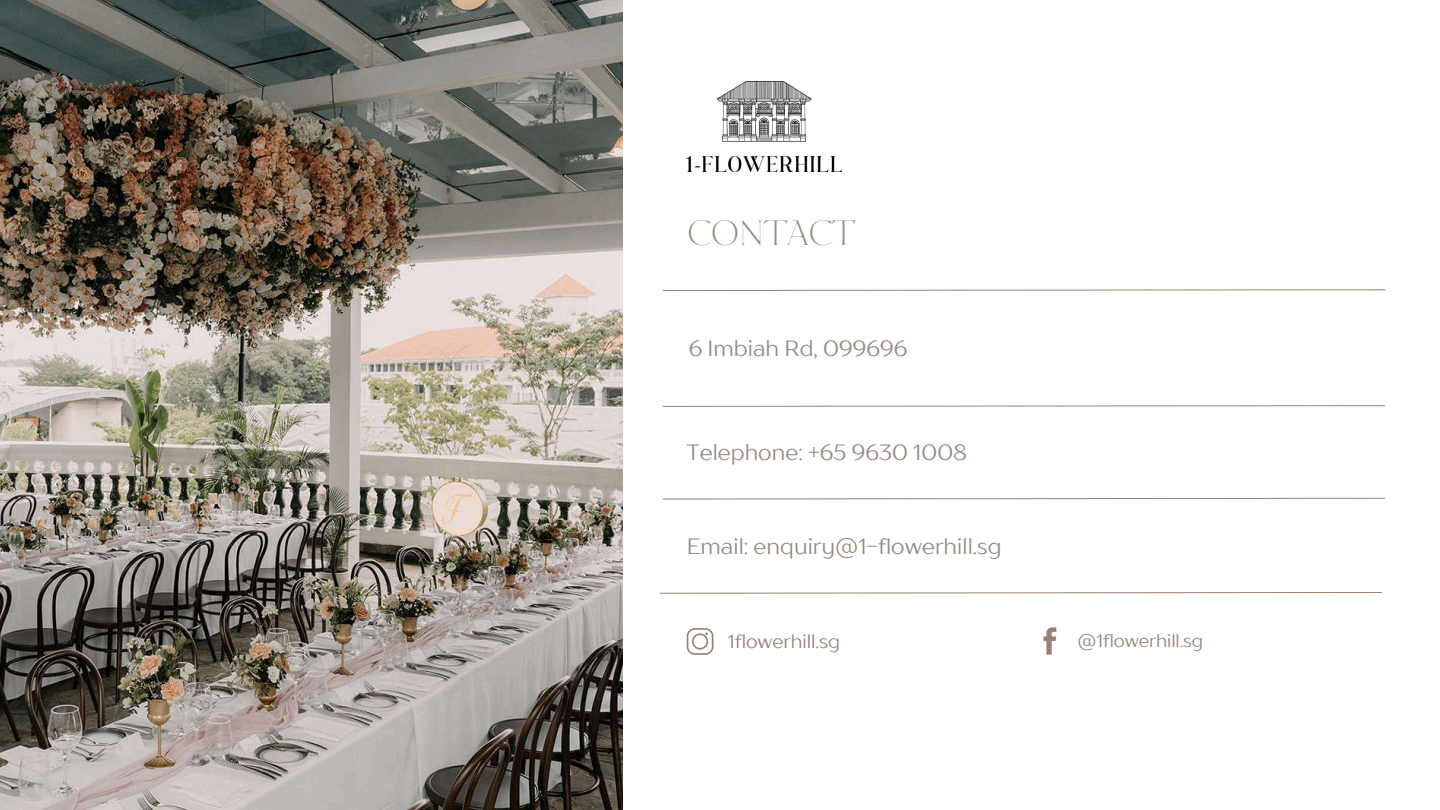
<style>
.page{position:relative;width:1440px;height:810px;background:#fff}
.page>*{position:absolute;margin:0;border:0;box-sizing:border-box;transform-origin:0 0}
.t1{font:35px "TT Ricordi Nobili";letter-spacing:-.06em;color:#968880}
.t2{font:22px "TT Drugs";color:#968880}
.t3{font:19px "TT Drugs";letter-spacing:-.005em;color:#968174}
.t4{font:18px "TT Drugs";letter-spacing:-.005em;color:#968174}
</style>
<div class="page">
<svg style="left:662px;top:405px;width:723px;height:2px"></svg>
<svg style="left:662px;top:498px;width:723px;height:2px"></svg>
<svg style="left:659px;top:592px;width:723px;height:2px"></svg>
<svg style="left:662px;top:289px;width:723px;height:2px"></svg>
<svg style="left:1043px;top:627px;width:13px;height:27px"></svg>
<svg style="left:687px;top:628px;width:26px;height:27px"></svg>
<img style="left:0;top:0;width:623px;height:810px">
<img style="left:687px;top:81px;width:155px;height:91px">
<h1 class="t1" style="left:687px;top:209px;width:170px">CONTACT</h1>
<p class="t2" style="left:689px;top:335px;width:220px">6 Imbiah Rd, 099696</p>
<p class="t2" style="left:687px;top:438px;width:282px">Telephone: +65 9630 1008</p>
<p class="t2" style="left:687px;top:532px;width:316px">Email: enquiry@1-flowerhill.sg</p>
<p class="t3" style="left:728px;top:630px;width:114px">1flowerhill.sg</p>
<p class="t4" style="left:1078px;top:630px;width:127px">@1flowerhill.sg</p>
</div>
